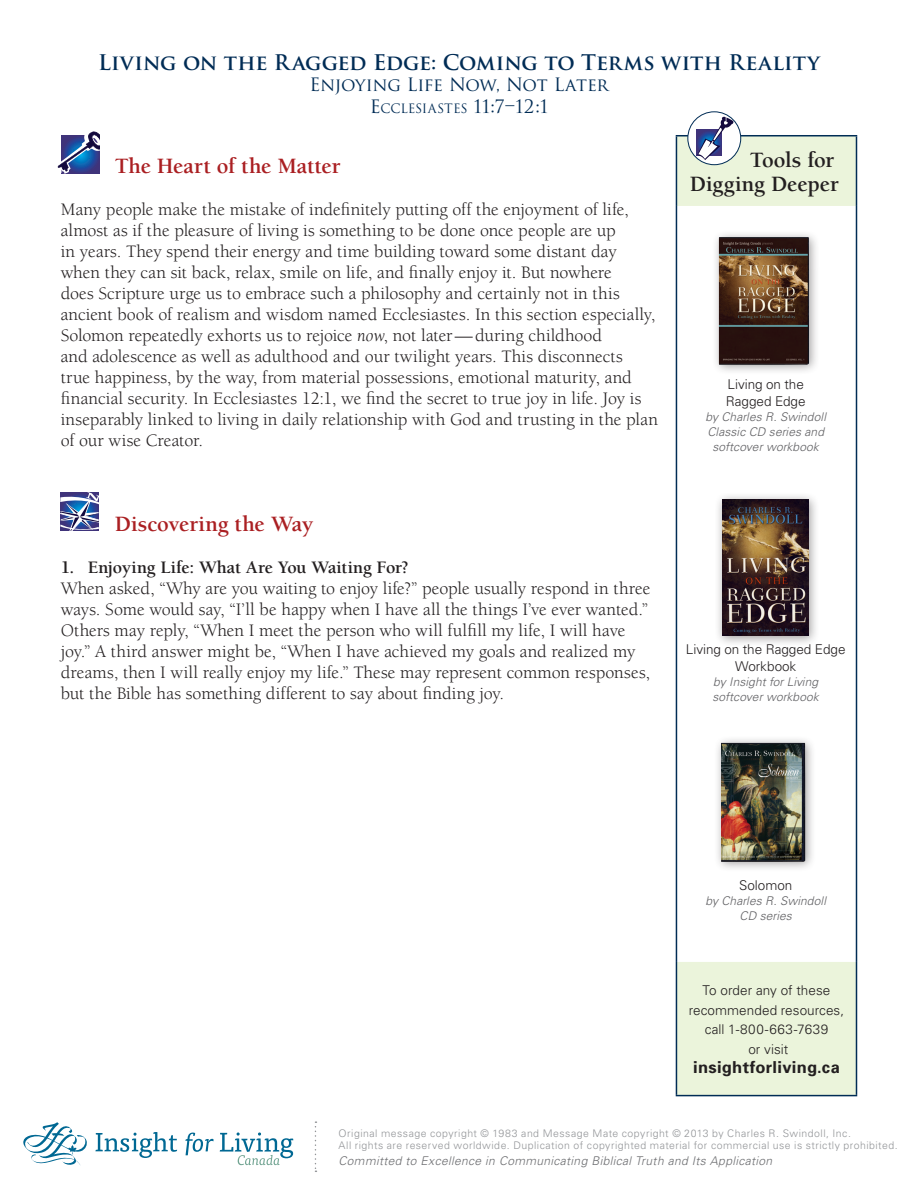
<style>
.page{position:relative;width:918px;height:1188px;background:#fff}
.page>*{position:absolute;margin:0;border:0;box-sizing:border-box;transform-origin:0 0}
.Head{font:700 22.5px "Berkeley";letter-spacing:-.005em;color:#aa1f22}
.t1{font:700 22.5px/24px "Berkeley";letter-spacing:-.005em;color:#231f20;text-align:right}
.Page_Title{font:700 21px "Trajan Pro";letter-spacing:.005em;color:#002c55}
.Body_Copy{font:18px/21px "Berkeley";color:#231f20}
.Heading_sub-level{font:700 18px "Berkeley";letter-spacing:-.01em;color:#231f20}
.Page_Subtitle{font:18px "Trajan Pro";letter-spacing:-.02em;color:#002c55}
.t2{font:700 16.5px "Univers";letter-spacing:.02em;color:#231f20}
.t3{font:300 13.5px/19.5px "Univers";color:#231f20;text-align:center}
.Page_Reference{font:12.6px "Trajan";letter-spacing:-.005em;color:#002c55}
.t4{font:italic 300 12px/15px "Univers";letter-spacing:.01em;color:#616164;text-align:center}
.t5{font:italic 300 12px "Univers";letter-spacing:.03em;color:#6c6d70}
.t6{font:300 10.5px/12px "Univers";letter-spacing:.045em;color:#939598}
.s1{font-size:18px}
.s2{font-style:italic}
</style>
<div class="page">
<svg style="left:61px;top:492px;width:38px;height:39px"></svg>
<svg style="left:57px;top:131px;width:43px;height:42px"></svg>
<svg style="left:677px;top:136px;width:179px;height:959px"></svg>
<hr style="left:676px;top:135px;width:181px;height:1px;background:#002c55">
<hr style="left:676px;top:136px;width:1px;height:70px;background:#002c55">
<hr style="left:856px;top:136px;width:1px;height:70px;background:#002c55">
<hr style="left:676px;top:206px;width:1px;height:756px;background:#002c55">
<hr style="left:856px;top:206px;width:1px;height:756px;background:#002c55">
<hr style="left:676px;top:962px;width:1px;height:133px;background:#002c55">
<hr style="left:856px;top:962px;width:1px;height:133px;background:#002c55">
<hr style="left:676px;top:1095px;width:181px;height:1px;background:#002c55">
<svg style="left:688px;top:112px;width:53px;height:53px"></svg>
<div style="left:687px;top:111px;width:54px;height:54px;border:1px solid #002c55;border-radius:50%"></div>
<div style="left:696px;top:130px;width:26px;height:26px;background:#3f337a"></div>
<svg style="left:697px;top:117px;width:36px;height:43px"></svg>
<svg style="left:23px;top:1122px;width:64px;height:44px"></svg>
<svg style="left:95px;top:1132px;width:82px;height:26px"></svg>
<svg style="left:185px;top:1133px;width:29px;height:22px"></svg>
<svg style="left:220px;top:1132px;width:73px;height:33px"></svg>
<svg style="left:315px;top:1121px;width:1px;height:51px"></svg>
<div style="left:713px;top:735px;width:103px;height:137px;background:#231f20;opacity:.44"></div>
<img style="left:722px;top:743px;width:88px;height:122px">
<div style="left:711px;top:230px;width:109px;height:145px;background:#231f20;opacity:.44"></div>
<img style="left:718px;top:234px;width:96px;height:135px">
<div style="left:714px;top:491px;width:106px;height:156px;background:#231f20;opacity:.44"></div>
<img style="left:723px;top:500px;width:86px;height:136px">
<p class="Page_Title" style="left:98px;top:49px;width:723px">Living on the Ragged Edge: Coming to Terms with Reality</p>
<p class="Page_Subtitle" style="left:309px;top:73px;width:301px">Enjoying Life Now, Not Later</p>
<p class="Page_Reference" style="left:370px;top:101px;width:180px"><span class="s1">E</span>CCLESIASTES <span class="s1">11:7–12:1</span></p>
<p class="Head" style="left:115px;top:154px;width:227px">The Heart of the Matter</p>
<p class="Body_Copy" style="left:61px;top:199px;width:599px">Many people make the mistake of indefinitely putting off the enjoyment of life, almost as if the pleasure of living is something to be done once people are up<br>in years. They spend their energy and time building toward some distant day when they can sit back, relax, smile on life, and finally enjoy it. But nowhere<br>does Scripture urge us to embrace such a philosophy and certainly not in this ancient book of realism and wisdom named Ecclesiastes. In this section especially, Solomon repeatedly exhorts us to rejoice <span class="s2">now</span>, not later—during childhood<br>and adolescence as well as adulthood and our twilight years. This disconnects<br>true happiness, by the way, from material possessions, emotional maturity, and financial security. In Ecclesiastes 12:1, we find the secret to true joy in life. Joy is inseparably linked to living in daily relationship with God and trusting in the plan of our wise Creator.</p>
<p class="Head" style="left:115px;top:511px;width:200px">Discovering the Way</p>
<p class="Heading_sub-level" style="left:61px;top:557px;width:350px">1. Enjoying Life: What Are You Waiting For?</p>
<p class="Body_Copy" style="left:61px;top:578px;width:591px">When asked, “Why are you waiting to enjoy life?” people usually respond in three ways. Some would say, “I’ll be happy when I have all the things I’ve ever wanted.” Others may reply, “When I meet the person who will fulfill my life, I will have joy.” A third answer might be, “When I have achieved my goals and realized my dreams, then I will really enjoy my life.” These may represent common responses, but the Bible has something different to say about finding joy.</p>
<p class="t1" style="left:690px;top:149px;width:151px">Tools for<br>Digging Deeper</p>
<p class="t3" style="left:726px;top:376px;width:81px;line-height:16.5px;text-align:left">Living on the<br>Ragged Edge</p>
<p class="t4" style="left:705px;top:409px;width:122px">by Charles R. Swindoll<br>Classic CD series and softcover workbook</p>
<p class="t3" style="left:686px;top:641px;width:161px;line-height:16.5px">Living on the Ragged Edge<br>Workbook</p>
<p class="t4" style="left:713px;top:674px;width:108px;text-align:left">by Insight for Living softcover workbook</p>
<p class="t3" style="left:739px;top:875px;width:55px">Solomon</p>
<p class="t4" style="left:705px;top:893px;width:122px">by Charles R. Swindoll<br>CD series</p>
<p class="t3" style="left:689px;top:980px;width:157px">To order any of these recommended resources, call 1-800-663-7639<br>or visit</p>
<p class="t2" style="left:693px;top:1057px;width:148px">insightforliving.ca</p>
<p class="t6" style="left:339px;top:1127px;width:561px">Original message copyright © 1983 and Message Mate copyright © 2013 by Charles R. Swindoll, Inc.<br>All rights are reserved worldwide. Duplication of copyrighted material for commercial use is strictly prohibited.</p>
<p class="t5" style="left:339px;top:1154px;width:435px">Committed to Excellence in Communicating Biblical Truth and Its Application</p>
</div>
